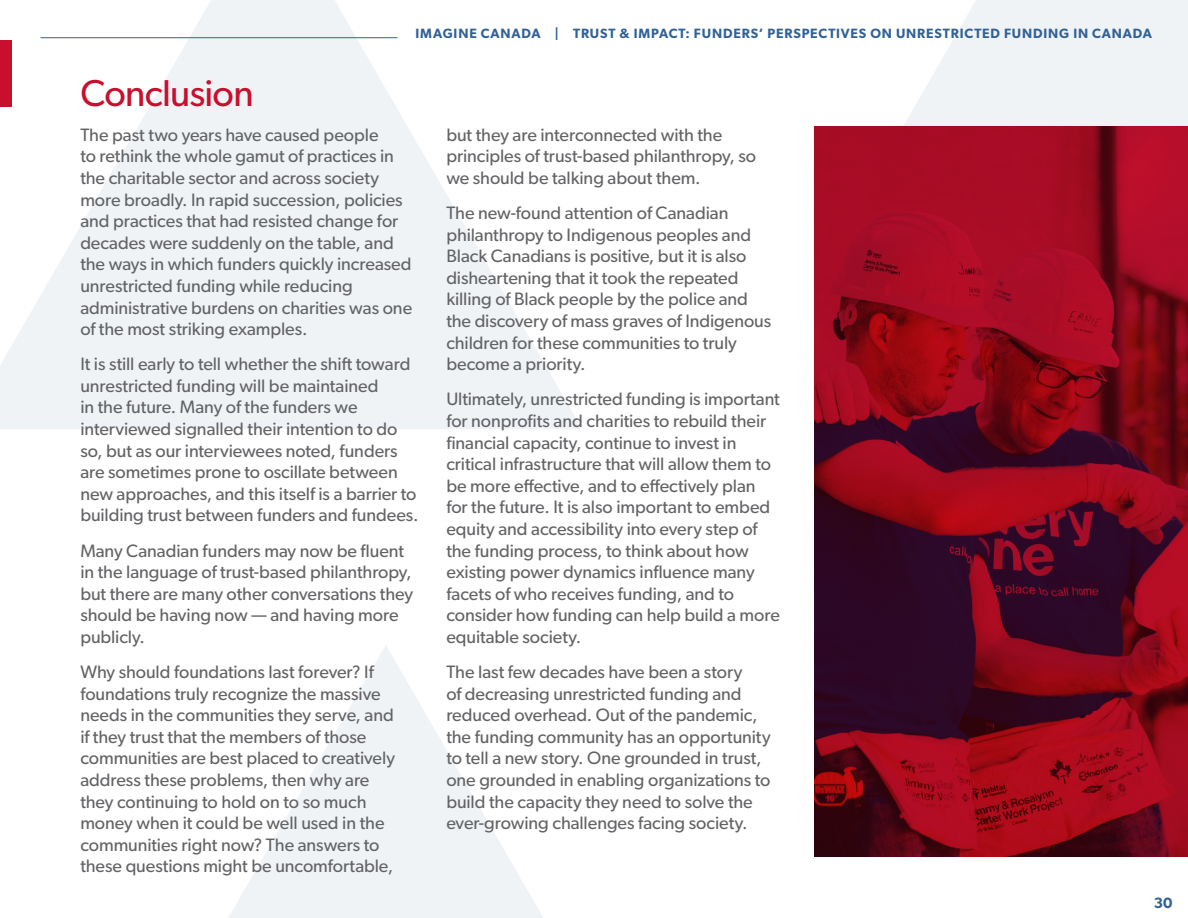
<style>
.page{position:relative;width:1188px;height:918px;background:#fff}
.page>*{position:absolute;margin:0;border:0;box-sizing:border-box;transform-origin:0 0}
.t1{font:37.5px "Gibson";letter-spacing:-.015em;color:#c8102e}
.Paragraph_Spacing{font:18px/21.6px "Gibson";letter-spacing:-.005em;color:#636366}
.t2{font:600 15px "Gibson";color:#326295}
.t3{font:600 13.5px "Gibson";letter-spacing:.065em;color:#326295}
</style>
<div class="page">
<svg style="left:229px;top:646px;width:314px;height:272px;fill:#f0f3f6"></svg>
<svg style="left:0;top:0;width:582px;height:429px;fill:#f0f3f6"></svg>
<svg style="left:904px;top:0;width:284px;height:126px;fill:#f0f3f6"></svg>
<hr style="left:40px;top:37px;width:358px;height:1px;background:#326295">
<div style="left:0;top:40px;width:11px;height:66px;background:#c8102e"></div>
<img style="left:814px;top:126px;width:374px;height:730px">
<p class="t1" style="left:80px;top:71px;width:175px">Conclusion</p>
<p class="t3" style="left:416px;top:25px;width:738px">IMAGINE CANADA | TRUST &amp; IMPACT: FUNDERS’ PERSPECTIVES ON UNRESTRICTED FUNDING IN CANADA</p>
<p class="Paragraph_Spacing" style="left:80px;top:123px;width:333px">The past two years have caused people<br>to rethink the whole gamut of practices in the charitable sector and across society more broadly. In rapid succession, policies and practices that had resisted change for decades were suddenly on the table, and the ways in which funders quickly increased unrestricted funding while reducing administrative burdens on charities was one of the most striking examples.</p>
<p class="Paragraph_Spacing" style="left:80px;top:353px;width:340px">It is still early to tell whether the shift toward unrestricted funding will be maintained<br>in the future. Many of the funders we interviewed signalled their intention to do so, but as our interviewees noted, funders are sometimes prone to oscillate between new approaches, and this itself is a barrier to building trust between funders and fundees.</p>
<p class="Paragraph_Spacing" style="left:80px;top:539px;width:334px">Many Canadian funders may now be fluent in the language of trust-based philanthropy, but there are many other conversations they should be having now — and having more publicly.</p>
<p class="Paragraph_Spacing" style="left:80px;top:661px;width:316px">Why should foundations last forever? If foundations truly recognize the massive needs in the communities they serve, and if they trust that the members of those communities are best placed to creatively address these problems, then why are they continuing to hold on to so much money when it could be well used in the communities right now? The answers to these questions might be uncomfortable,</p>
<p class="Paragraph_Spacing" style="left:446px;top:123px;width:311px">but they are interconnected with the principles of trust-based philanthropy, so we should be talking about them.</p>
<p class="Paragraph_Spacing" style="left:446px;top:202px;width:326px">The new-found attention of Canadian philanthropy to Indigenous peoples and Black Canadians is positive, but it is also disheartening that it took the repeated killing of Black people by the police and the discovery of mass graves of Indigenous children for these communities to truly become a priority.</p>
<p class="Paragraph_Spacing" style="left:446px;top:388px;width:335px">Ultimately, unrestricted funding is important for nonprofits and charities to rebuild their financial capacity, continue to invest in critical infrastructure that will allow them to be more effective, and to effectively plan for the future. It is also important to embed equity and accessibility into every step of the funding process, to think about how existing power dynamics influence many facets of who receives funding, and to consider how funding can help build a more equitable society.</p>
<p class="Paragraph_Spacing" style="left:446px;top:661px;width:326px">The last few decades have been a story<br>of decreasing unrestricted funding and reduced overhead. Out of the pandemic, the funding community has an opportunity to tell a new story. One grounded in trust, one grounded in enabling organizations to build the capacity they need to solve the ever-growing challenges facing society.</p>
<p class="t2" style="left:1154px;top:894px;width:20px">30</p>
</div>
